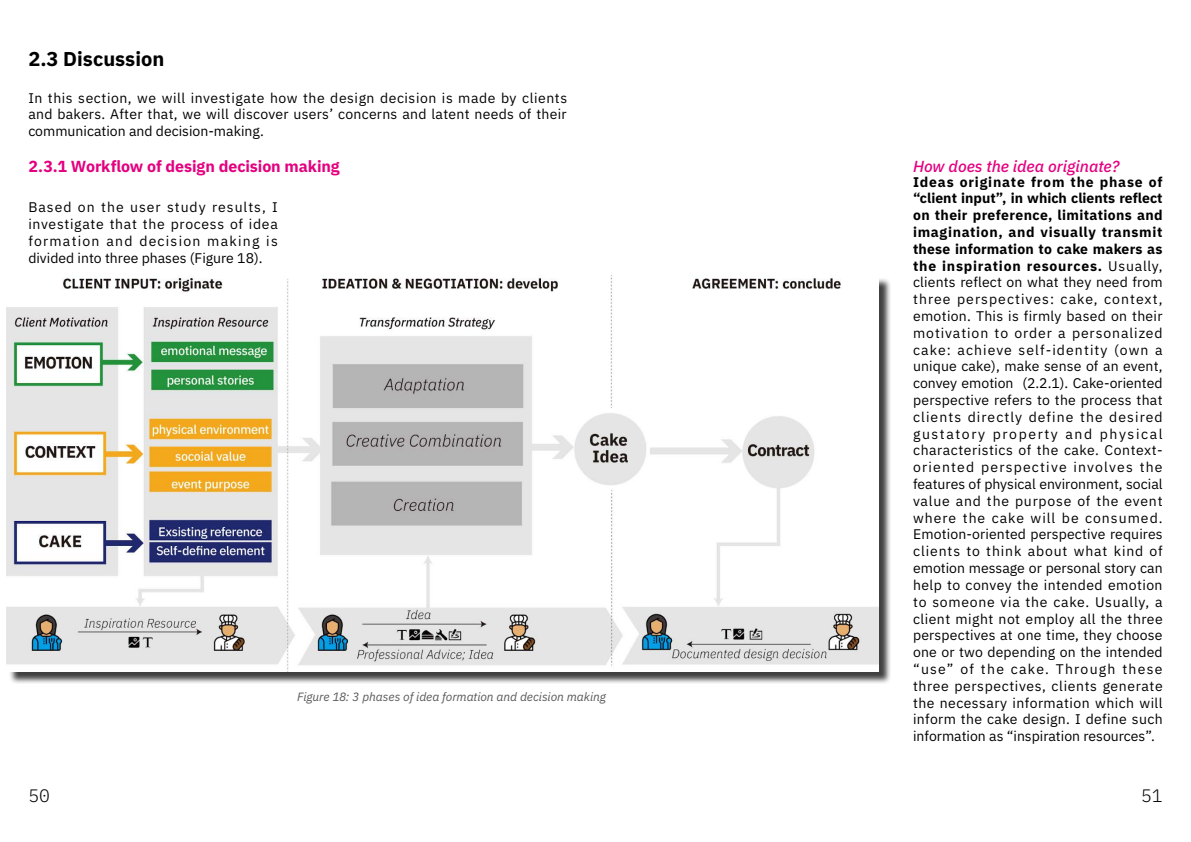
<style>
.page{position:relative;width:1191px;height:842px;background:#fff}
.page>*{position:absolute;margin:0;border:0;box-sizing:border-box;transform-origin:0 0}
.t1{font:700 20px "IBM Plex Sans";color:#000}
.t2{font:300 18px "IBM Plex Mono";color:#000}
.t3{font:700 16px "IBM Plex Sans";letter-spacing:-.005em;color:#e4007f}
.t4{font:italic 500 16px "IBM Plex Sans";color:#e4007f}
.t5{font:14px/16.8px "IBM Plex Sans";color:#000;text-align:justify}
.t6{font:italic 12px "IBM Plex Sans";letter-spacing:-.005em;color:#595757}
.s1{font-weight:700}
</style>
<div class="page">
<div style="left:8px;top:277px;width:882px;height:407px;background:#000;opacity:.75"></div>
<img style="left:7px;top:277px;width:871px;height:394px">
<h1 class="t1" style="left:28px;top:43px;width:137px">2.3 Discussion</h1>
<p class="t5" style="left:28px;top:88px;width:540px">In this section, we will investigate how the design decision is made by clients and bakers. After that, we will discover users’ concerns and latent needs of their communication and decision-making.</p>
<p class="t3" style="left:28px;top:154px;width:313px">2.3.1 Workflow of design decision making</p>
<p class="t5" style="left:28px;top:198px;width:251px">Based on the user study results, I investigate that the process of idea formation and decision making is divided into three phases (Figure 18).</p>
<p class="t6" style="left:297px;top:687px;width:310px">Figure 18: 3 phases of idea formation and decision making</p>
<p class="t4" style="left:913px;top:154px;width:208px">How does the idea originate?</p>
<p class="t5" style="left:913px;top:172px;width:251px"><span class="s1">Ideas originate from the phase of “client input”, in which clients reflect on their preference, limitations and imagination, and visually transmit these information to cake makers as the inspiration resources.</span> Usually, clients reflect on what they need from three perspectives: cake, context, emotion. This is firmly based on their motivation to order a personalized cake: achieve self-identity (own a unique cake), make sense of an event, convey emotion (2.2.1). Cake-oriented perspective refers to the process that clients directly define the desired gustatory property and physical characteristics of the cake. Context&shy;oriented perspective involves the features of physical environment, social value and the purpose of the event where the cake will be consumed.<br>Emotion-oriented perspective requires clients to think about what kind of emotion message or personal story can help to convey the intended emotion to someone via the cake. Usually, a client might not employ all the three perspectives at one time, they choose one or two depending on the intended “use” of the cake. Through these three perspectives, clients generate the necessary information which will inform the cake design. I define such information as “inspiration resources”.</p>
<p class="t2" style="left:28px;top:782px;width:23px">50</p>
<p class="t2" style="left:1141px;top:782px;width:23px">51</p>
</div>
